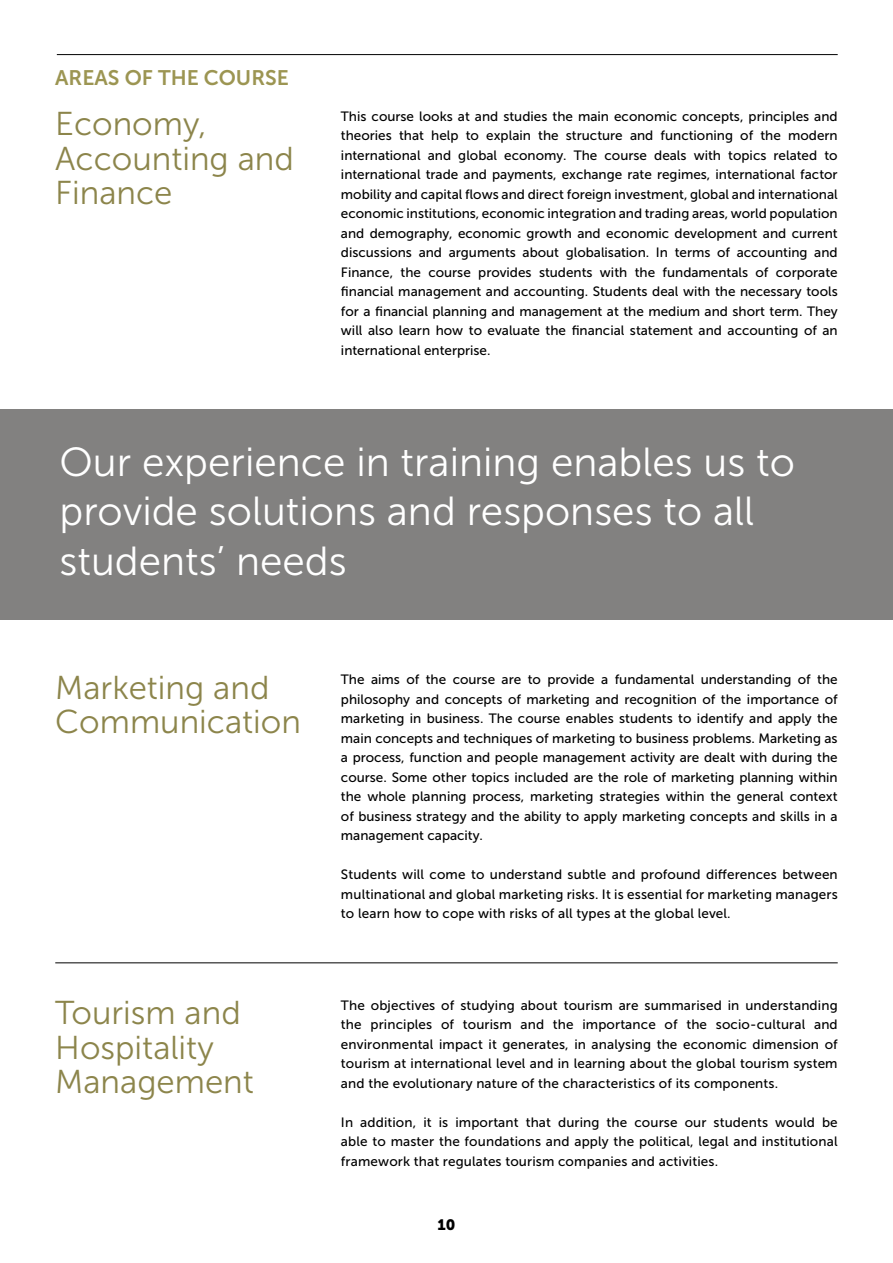
<style>
.page{position:relative;width:893px;height:1263px;background:#fff}
.page>*{position:absolute;margin:0;border:0;box-sizing:border-box;transform-origin:0 0}
.t1{font:40.5px/49.5px "Museo Sans 300";color:#fff}
.t2{font:33px/34.5px "Museo Sans 300";color:#8c854b}
.t3{font:21px "Museo Sans 700";color:#9c9552}
.t4{font:15px "Museo Sans 900";color:#000}
.t5{font:13.5px/19.5px "Museo Sans 500";letter-spacing:.01em;color:#000;text-align:justify}
</style>
<div class="page">
<div style="left:0;top:409px;width:893px;height:211px;background:#828180"></div>
<hr style="left:55px;top:962px;width:783px;height:1px;background:#000">
<hr style="left:57px;top:54px;width:781px;height:1px;background:#000">
<h3 class="t3" style="left:55px;top:66px;width:235px">AREAS OF THE COURSE</h3>
<h2 class="t2" style="left:55px;top:107px;width:240px">Economy,<br>Accounting and<br>Finance</h2>
<p class="t5" style="left:341px;top:107px;width:498px">This course looks at and studies the main economic concepts, principles and theories that help to explain the structure and functioning of the modern international and global economy. The course deals with topics related to international trade and payments, exchange rate regimes, international factor mobility and capital flows and direct foreign investment, global and international economic institutions, economic integration and trading areas, world population and demography, economic growth and economic development and current discussions and arguments about globalisation. In terms of accounting and Finance, the course provides students with the fundamentals of corporate financial management and accounting. Students deal with the necessary tools for a financial planning and management at the medium and short term. They will also learn how to evaluate the financial statement and accounting of an international enterprise.</p>
<h1 class="t1" style="left:60px;top:437px;width:737px">Our experience in training enables us to provide solutions and responses to all students’ needs</h1>
<h2 class="t2" style="left:55px;top:670px;width:247px">Marketing and<br>Communication</h2>
<h2 class="t2" style="left:55px;top:996px;width:200px">Tourism and<br>Hospitality<br>Management</h2>
<p class="t5" style="left:341px;top:670px;width:498px">The aims of the course are to provide a fundamental understanding of the philosophy and concepts of marketing and recognition of the importance of marketing in business. The course enables students to identify and apply the main concepts and techniques of marketing to business problems. Marketing as a process, function and people management activity are dealt with during the course. Some other topics included are the role of marketing planning within the whole planning process, marketing strategies within the general context of business strategy and the ability to apply marketing concepts and skills in a management capacity.</p>
<p class="t5" style="left:341px;top:865px;width:498px">Students will come to understand subtle and profound differences between multinational and global marketing risks. It is essential for marketing managers to learn how to cope with risks of all types at the global level.</p>
<p class="t5" style="left:341px;top:995px;width:498px">The objectives of studying about tourism are summarised in understanding the principles of tourism and the importance of the socio-cultural and environmental impact it generates, in analysing the economic dimension of tourism at international level and in learning about the global tourism system and the evolutionary nature of the characteristics of its components.</p>
<p class="t5" style="left:341px;top:1112px;width:498px">In addition, it is important that during the course our students would be able to master the foundations and apply the political, legal and institutional framework that regulates tourism companies and activities.</p>
<p class="t4" style="left:437px;top:1216px;width:19px">10</p>
</div>
